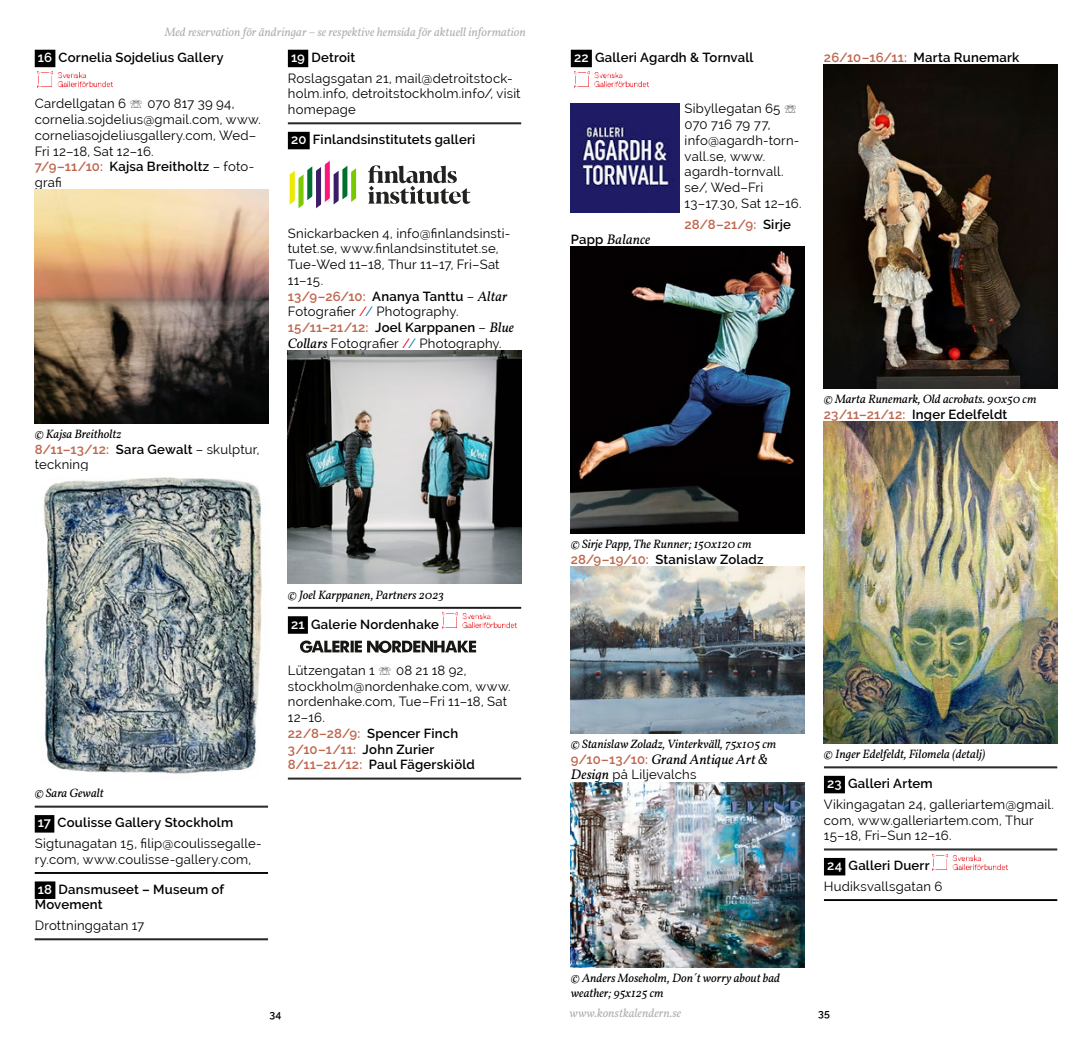
<style>
.page{position:relative;width:1092px;height:1042px;background:#fff}
.page>*{position:absolute;margin:0;border:0;box-sizing:border-box;transform-origin:0 0}
.t1{font:italic 14px "Vollkorn";letter-spacing:.01em;color:#000}
.t2{font:13.12px/15.8px "Raleway";letter-spacing:.015em;color:#000}
.t3{font:600 13.12px/15.8px "Raleway";letter-spacing:.015em;color:#000}
.t4{font:600 13.12px "Raleway";letter-spacing:.015em;color:#bf664d}
.t5{font:italic 12.25px/14.7px "Vollkorn";color:#000}
.t6{font:italic 12.25px "Vollkorn";color:#b1b2b2}
.t7{font:600 10.5px "Raleway";color:#000}
.s1{color:#fff}
.s2{font-weight:600;color:#bf664d}
.s3{font-weight:600}
.s4{font-weight:600;color:#fff}
.s5{font-family:"Vollkorn";font-style:italic;font-size:14px}
.s6{color:#e3000b}
.s7{color:#0071b3}
.s8{color:#000}
.s9{font-family:"Raleway";font-weight:600;font-style:normal;font-size:13.12px}
.s10{color:#bf664d}
.s11{font-family:"Raleway";font-weight:600;font-style:normal;font-size:13.12px;color:#bf664d}
</style>
<div class="page">
<div style="left:35px;top:50px;width:20px;height:17px;background:#000"></div>
<hr style="left:35px;top:806px;width:233px;height:1px;background:#000">
<div style="left:35px;top:815px;width:19px;height:17px;background:#000"></div>
<hr style="left:35px;top:872px;width:233px;height:1px;background:#000">
<hr style="left:35px;top:873px;width:233px;height:1px;background:#000">
<div style="left:35px;top:881px;width:20px;height:18px;background:#000"></div>
<hr style="left:35px;top:938px;width:233px;height:1px;background:#000">
<hr style="left:35px;top:939px;width:233px;height:1px;background:#000">
<img style="left:38px;top:72px;width:74px;height:16px">
<img style="left:35px;top:190px;width:233px;height:233px">
<img style="left:43px;top:477px;width:219px;height:297px">
<div style="left:288px;top:50px;width:20px;height:17px;background:#000"></div>
<hr style="left:288px;top:122px;width:233px;height:1px;background:#000">
<hr style="left:288px;top:123px;width:233px;height:1px;background:#000">
<div style="left:288px;top:132px;width:22px;height:17px;background:#000"></div>
<hr style="left:288px;top:607px;width:233px;height:1px;background:#000">
<hr style="left:288px;top:608px;width:233px;height:1px;background:#000">
<div style="left:288px;top:616px;width:20px;height:18px;background:#000"></div>
<hr style="left:288px;top:778px;width:233px;height:1px;background:#000">
<svg style="left:289px;top:161px;width:181px;height:47px"></svg>
<img style="left:288px;top:351px;width:233px;height:233px">
<img style="left:442px;top:612px;width:74px;height:16px">
<svg style="left:300px;top:640px;width:176px;height:13px"></svg>
<div style="left:570px;top:50px;width:22px;height:17px;background:#000"></div>
<img style="left:574px;top:72px;width:74px;height:16px">
<img style="left:570px;top:104px;width:109px;height:108px">
<img style="left:570px;top:247px;width:234px;height:287px">
<img style="left:570px;top:567px;width:234px;height:166px">
<img style="left:570px;top:782px;width:234px;height:185px">
<hr style="left:823px;top:766px;width:234px;height:1px;background:#000">
<hr style="left:823px;top:767px;width:234px;height:1px;background:#000">
<div style="left:823px;top:776px;width:21px;height:17px;background:#000"></div>
<hr style="left:823px;top:848px;width:234px;height:1px;background:#000">
<hr style="left:823px;top:849px;width:234px;height:1px;background:#000">
<div style="left:823px;top:858px;width:22px;height:17px;background:#000"></div>
<hr style="left:823px;top:899px;width:234px;height:1px;background:#000">
<hr style="left:823px;top:900px;width:234px;height:1px;background:#000">
<img style="left:823px;top:65px;width:234px;height:323px">
<img style="left:823px;top:421px;width:234px;height:322px">
<img style="left:932px;top:854px;width:75px;height:16px">
<p class="t6" style="left:165px;top:23px;width:362px">Med reservation för ändringar – se respektive hemsida för aktuell information</p>
<p class="t3" style="left:38px;top:49px;width:187px"><span class="s1">16</span> Cornelia Sojdelius Gallery</p>
<p class="t2" style="left:35px;top:96px;width:228px">Cardellgatan 6 ☏ 070 817 39 94, cornelia.sojdelius@gmail.com, www. corneliasojdeliusgallery.com, Wed–<br>Fri 12–18, Sat 12–16.<br><span class="s2">7/9–11/10:</span> <span class="s3">Kajsa Breitholtz</span> – foto&shy;grafi</p>
<p class="t2" style="left:288px;top:47px;width:226px;line-height:20.7px"><span class="s4">19</span> <span class="s3">Detroit<br></span>Roslagsgatan 21, mail@detroitstock-</p>
<p class="t2" style="left:288px;top:86px;width:234px">holm.info, detroitstockholm.info/, visit homepage</p>
<p class="t3" style="left:291px;top:132px;width:186px"><span class="s1">20</span> Finlandsinstitutets galleri</p>
<p class="t2" style="left:288px;top:225px;width:228px">Snickarbacken 4, info@finlandsinsti&shy;tutet.se, www.finlandsinstitutet.se,<br>Tue-Wed 11–18, Thur 11–17, Fri–Sat<br>11–15.<br><span class="s2">13/9–26/10:</span> <span class="s3">Ananya Tanttu</span> – <span class="s5">Altar<br></span>Fotografier <span class="s6">/</span><span class="s7">/</span> Photography.<br><span class="s2">15/11–21/12:</span> <span class="s3">Joel Karppanen</span> – <span class="s5">Blue<br>Collars</span> Fotografier <span class="s6">/</span><span class="s7">/</span> Photography.</p>
<p class="t5" style="left:35px;top:425px;width:88px">© Kajsa Breitholtz</p>
<p class="t2" style="left:35px;top:441px;width:226px"><span class="s2">8/11–13/12:</span> <span class="s3">Sara Gewalt</span> – skulptur, teckning</p>
<p class="t5" style="left:35px;top:785px;width:71px">© Sara Gewalt</p>
<p class="t2" style="left:35px;top:812px;width:228px;line-height:20.7px"><span class="s4">17</span> <span class="s3">Coulisse Gallery Stockholm<br></span>Sigtunagatan 15, filip@coulissegalle-</p>
<p class="t2" style="left:35px;top:851px;width:218px">ry.com, www.coulisse-gallery.com,</p>
<p class="t3" style="left:35px;top:881px;width:191px"><span class="s1">18</span> Dansmuseet – Museum of<br>Movement</p>
<p class="t2" style="left:35px;top:917px;width:111px">Drottninggatan 17</p>
<p class="t5" style="left:288px;top:586px;width:158px">© Joel Karppanen, Partners 2023</p>
<p class="t3" style="left:291px;top:616px;width:149px"><span class="s1">21</span> Galerie Nordenhake</p>
<p class="t2" style="left:288px;top:662px;width:224px">Lützengatan 1 ☏ 08 21 18 92, stockholm@nordenhake.com, www. nordenhake.com, Tue–Fri 11–18, Sat<br>12–16.<br><span class="s2">22/8–28/9:</span> <span class="s3">Spencer Finch<br></span><span class="s2">3/10–1/11:</span> <span class="s3">John Zurier<br></span><span class="s2">8/11–21/12:</span> <span class="s3">Paul Fägerskiöld</span></p>
<p class="t3" style="left:574px;top:49px;width:181px"><span class="s1">22</span> Galleri Agardh &amp; Tornvall</p>
<p class="t2" style="left:684px;top:101px;width:118px">Sibyllegatan 65 ☏<br>070 716 79 77, info@agardh-torn&shy;vall.se, www. agardh-tornvall. se/, Wed–Fri<br>13–17.30, Sat 12–16.</p>
<p class="t4" style="left:684px;top:216px;width:108px">28/8–21/9: <span class="s8">Sirje</span></p>
<p class="t1" style="left:570px;top:229px;width:81px"><span class="s9">Papp</span> Balance</p>
<p class="t3" style="left:823px;top:49px;width:197px"><span class="s10">26/10–16/11:</span> Marta Runemark</p>
<p class="t5" style="left:570px;top:536px;width:182px">© Sirje Papp, The Runner; 150x120 cm</p>
<p class="t3" style="left:570px;top:552px;width:194px"><span class="s10">28/9–19/10:</span> Stanislaw Zoladz</p>
<p class="t5" style="left:823px;top:391px;width:214px">© Marta Runemark, Old acrobats. 90x50 cm</p>
<p class="t3" style="left:823px;top:406px;width:185px"><span class="s10">23/11–21/12:</span> Inger Edelfeldt</p>
<p class="t5" style="left:570px;top:735px;width:207px">© Stanislaw Zoladz, Vinterkväll, 75x105 cm</p>
<p class="t1" style="left:570px;top:748px;width:199px"><span class="s11">9/10–13/10:</span> Grand Antique Art &amp;</p>
<p class="t2" style="left:570px;top:767px;width:127px"><span class="s5">Design</span> på Liljevalchs</p>
<p class="t5" style="left:570px;top:970px;width:211px">© Anders Moseholm, Don´t worry about bad weather; 95x125 cm</p>
<p class="t5" style="left:823px;top:746px;width:163px">© Inger Edelfeldt, Filomela (detalj)</p>
<p class="t2" style="left:823px;top:773px;width:231px;line-height:20.7px"><span class="s4">23</span> <span class="s3">Galleri Artem<br></span>Vikingagatan 24, galleriartem@gmail.</p>
<p class="t2" style="left:823px;top:812px;width:211px">com, www.galleriartem.com, Thur<br>15–18, Fri–Sun 12–16.</p>
<p class="t2" style="left:823px;top:855px;width:120px;line-height:20.7px"><span class="s4">24</span> <span class="s3">Galleri Duerr<br></span>Hudiksvallsgatan 6</p>
<p class="t7" style="left:269px;top:1008px;width:14px">34</p>
<p class="t6" style="left:569px;top:1003px;width:113px">www.konstkalendern.se</p>
<p class="t7" style="left:818px;top:1007px;width:13px">35</p>
</div>
